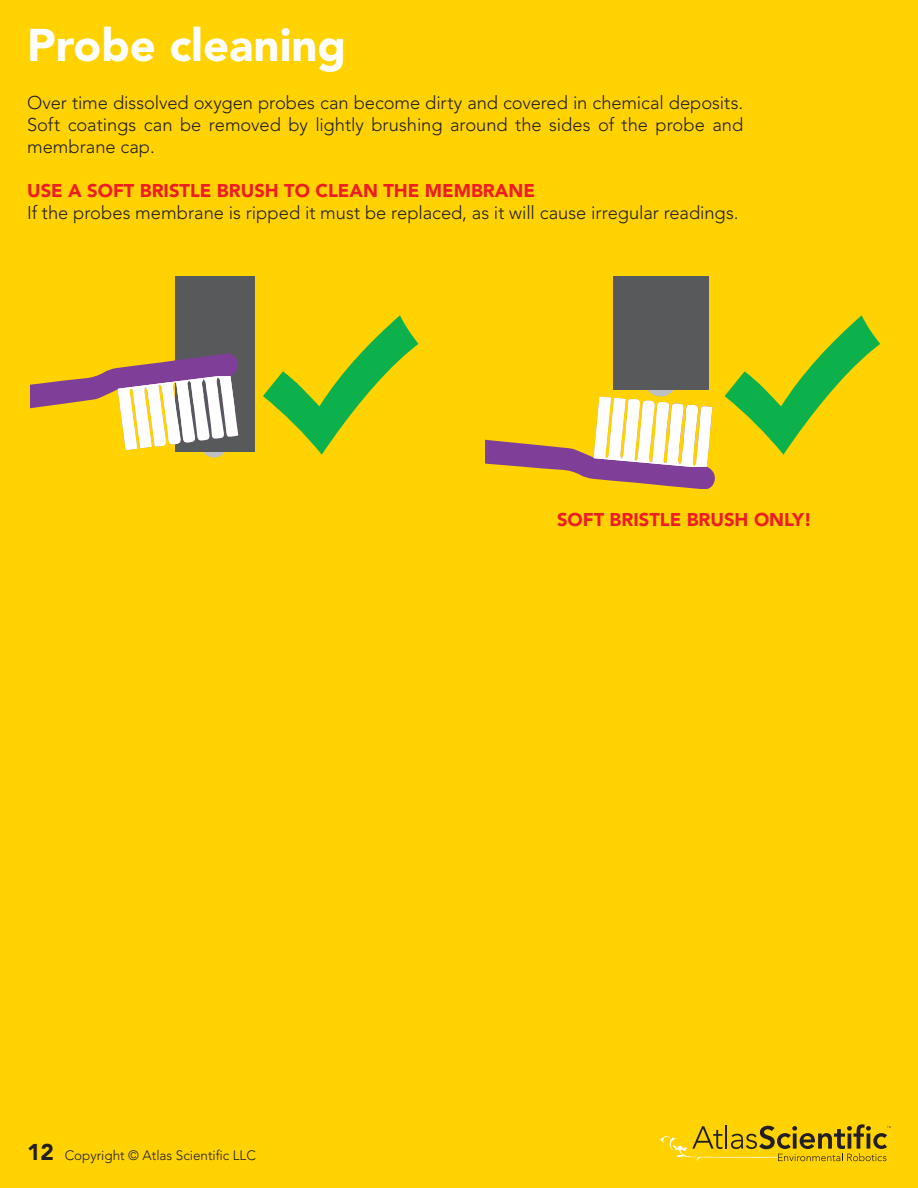
<style>
.page{position:relative;width:918px;height:1188px;background:#ffd200}
.page>*{position:absolute;margin:0;border:0;box-sizing:border-box;transform-origin:0 0}
.t1{font:900 45.45px "Avenir LT Pro";color:#fff}
.t2{font:300 18.3px/22px "Avenir LT Pro";color:#231f20;text-align:justify}
.t3{font:900 18.3px "Avenir LT Pro";color:#ee1d23}
.t4{font:300 13.5px "Avenir LT Pro";color:#231f20}
.s1{font-weight:900;font-size:22.65px}
</style>
<div class="page">
<svg style="left:263px;top:315px;width:156px;height:140px"></svg>
<div style="left:175px;top:272px;width:79px;height:180px;background:#58595b"></div>
<svg style="left:30px;top:353px;width:209px;height:105px"></svg>
<div style="left:613px;top:272px;width:96px;height:118px;background:#58595b"></div>
<svg style="left:485px;top:390px;width:230px;height:99px"></svg>
<svg style="left:725px;top:315px;width:155px;height:140px"></svg>
<div style="left:24px;top:268px;width:417px;height:8px;background:#ffd200"></div>
<div style="left:477px;top:268px;width:417px;height:8px;background:#ffd200"></div>
<svg style="left:660px;top:1124px;width:231px;height:37px"></svg>
<p class="t1" style="left:27px;top:18px;width:321px">Probe cleaning</p>
<p class="t2" style="left:27px;top:91px;width:718px">Over time dissolved oxygen probes can become dirty and covered in chemical deposits.<br>Soft coatings can be removed by lightly brushing around the sides of the probe and membrane cap.</p>
<p class="t3" style="left:27px;top:179px;width:509px">USE A SOFT BRISTLE BRUSH TO CLEAN THE MEMBRANE</p>
<p class="t2" style="left:27px;top:201px;width:713px">If the probes membrane is ripped it must be replaced, as it will cause irregular readings.</p>
<p class="t4" style="left:27px;top:1148px;width:230px"><span class="s1">12</span> Copyright © Atlas Scientific LLC</p>
<p class="t3" style="left:557px;top:508px;width:257px">SOFT BRISTLE BRUSH ONLY!</p>
</div>
